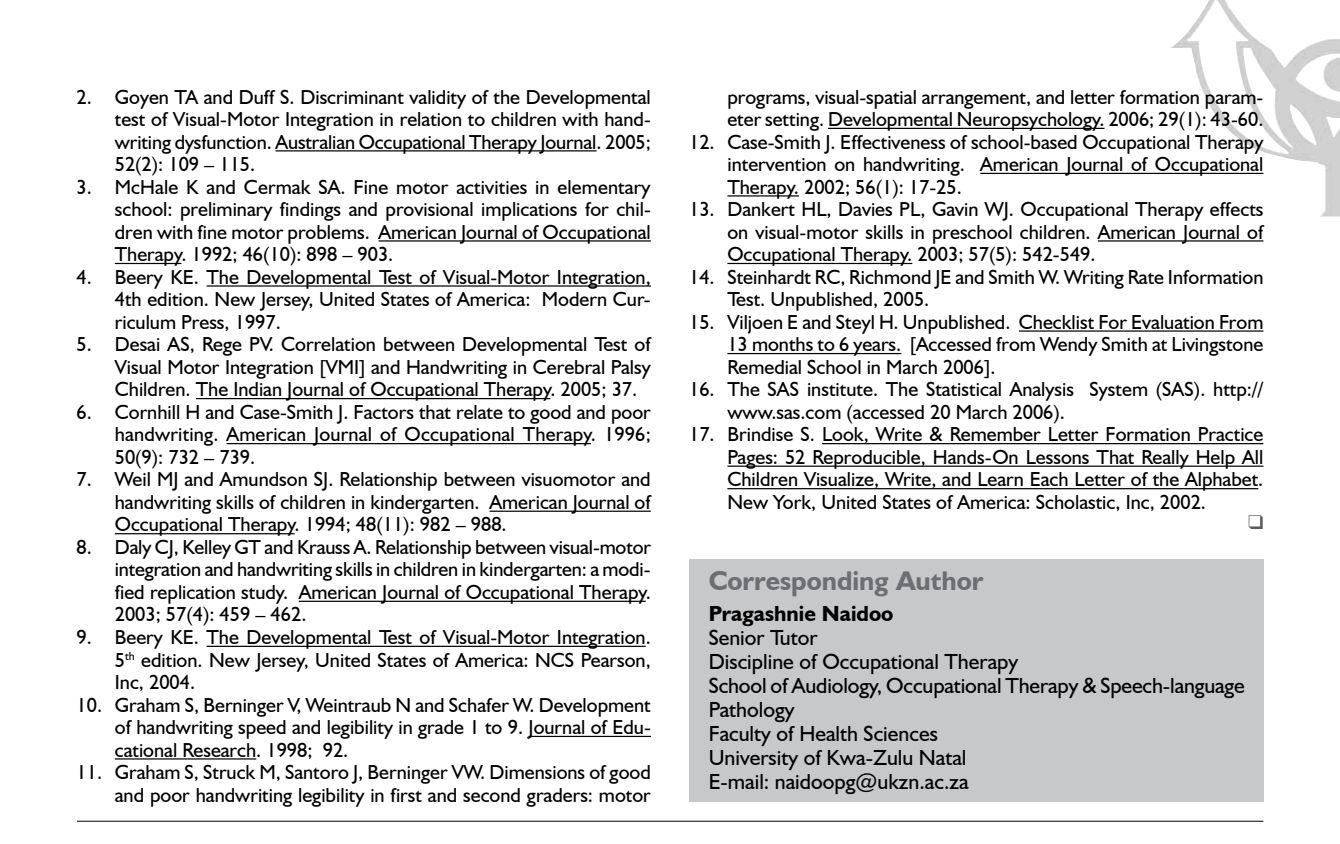
<style>
.page{position:relative;width:1340px;height:844px;background:#fff}
.page>*{position:absolute;margin:0;border:0;box-sizing:border-box;transform-origin:0 0}
.t1{font:700 27px "Humanist 521 BT";color:#6d6e71}
.t2{font:21.82px/24.1px "Humanist 521 BT";color:#000}
.t3{font:700 21.82px "Humanist 521 BT";color:#000}
.t4{font:20.25px/22.5px "Humanist 521 BT";color:#000;text-align:justify}
</style>
<div class="page">
<img style="left:1170px;top:0;width:169px;height:216px">
<hr style="left:275px;top:150px;width:321px;height:1px;background:#000">
<hr style="left:378px;top:240px;width:273px;height:1px;background:#000">
<hr style="left:115px;top:263px;width:66px;height:1px;background:#000">
<hr style="left:206px;top:285px;width:445px;height:1px;background:#000">
<hr style="left:196px;top:398px;width:354px;height:1px;background:#000">
<hr style="left:226px;top:443px;width:365px;height:1px;background:#000">
<hr style="left:489px;top:510px;width:162px;height:1px;background:#000">
<hr style="left:115px;top:533px;width:180px;height:1px;background:#000">
<hr style="left:299px;top:600px;width:346px;height:1px;background:#000">
<hr style="left:206px;top:645px;width:439px;height:1px;background:#000">
<hr style="left:528px;top:735px;width:123px;height:1px;background:#000">
<hr style="left:115px;top:758px;width:141px;height:1px;background:#000">
<hr style="left:828px;top:128px;width:276px;height:1px;background:#000">
<hr style="left:980px;top:173px;width:283px;height:1px;background:#000">
<hr style="left:727px;top:195px;width:72px;height:1px;background:#000">
<hr style="left:1097px;top:240px;width:166px;height:1px;background:#000">
<hr style="left:727px;top:263px;width:185px;height:1px;background:#000">
<hr style="left:1018px;top:330px;width:245px;height:1px;background:#000">
<hr style="left:727px;top:353px;width:174px;height:1px;background:#000">
<hr style="left:822px;top:443px;width:441px;height:1px;background:#000">
<hr style="left:727px;top:465px;width:536px;height:1px;background:#000">
<hr style="left:727px;top:488px;width:531px;height:1px;background:#000">
<div style="left:689px;top:559px;width:574px;height:242px;background:#c7c8ca"></div>
<hr style="left:77px;top:820px;width:1186px;height:1px;background:#000">
<p class="t4" style="left:115px;top:85px;width:537px;text-indent:-38px">2. Goyen TA and Duff S. Discriminant validity of the Developmental test of Visual-Motor Integration in relation to children with hand&shy;writing dysfunction. Australian Occupational Therapy Journal. 2005; 52(2): 109 – 115.</p>
<p class="t4" style="left:115px;top:175px;width:537px;text-indent:-38px">3. McHale K and Cermak SA. Fine motor activities in elementary school: preliminary findings and provisional implications for chil&shy;dren with fine motor problems. American Journal of Occupational Therapy. 1992; 46(10): 898 – 903.</p>
<p class="t4" style="left:115px;top:265px;width:537px;text-indent:-38px">4. Beery KE. The Developmental Test of Visual-Motor Integration, 4th edition. New Jersey, United States of America: Modern Cur&shy;riculum Press, 1997.</p>
<p class="t4" style="left:115px;top:332px;width:537px;text-indent:-38px">5. Desai AS, Rege PV. Correlation between Developmental Test of Visual Motor Integration [VMI] and Handwriting in Cerebral Palsy Children. The Indian Journal of Occupational Therapy. 2005; 37.</p>
<p class="t4" style="left:115px;top:400px;width:537px;text-indent:-38px">6. Cornhill H and Case-Smith J. Factors that relate to good and poor handwriting. American Journal of Occupational Therapy. 1996; 50(9): 732 – 739.</p>
<p class="t4" style="left:115px;top:467px;width:537px;text-indent:-38px">7. Weil MJ and Amundson SJ. Relationship between visuomotor and handwriting skills of children in kindergarten. American Journal of Occupational Therapy. 1994; 48(11): 982 – 988.</p>
<p class="t4" style="left:115px;top:535px;width:537px;text-indent:-38px">8. Daly CJ, Kelley GT and Krauss A. Relationship between visual-motor integration and handwriting skills in children in kindergarten: a modi&shy;fied replication study. American Journal of Occupational Therapy.<br>2003; 57(4): 459 – 462.</p>
<p class="t4" style="left:115px;top:625px;width:537px;text-indent:-38px">9. Beery KE. The Developmental Test of Visual-Motor Integration.<br>5<sup>th</sup> edition. New Jersey, United States of America: NCS Pearson, Inc, 2004.</p>
<p class="t4" style="left:115px;top:692px;width:537px;text-indent:-38px">10. Graham S, Berninger V, Weintraub N and Schafer W. Development of handwriting speed and legibility in grade 1 to 9. Journal of Edu&shy;cational Research. 1998; 92.</p>
<p class="t4" style="left:77px;top:760px;width:576px;text-align:right">11. Graham S, Struck M, Santoro J, Berninger VW. Dimensions of good and poor handwriting legibility in first and second graders: motor</p>
<p class="t4" style="left:727px;top:85px;width:537px">programs, visual-spatial arrangement, and letter formation param&shy;eter setting. Developmental Neuropsychology. 2006; 29(1): 43-60.</p>
<p class="t4" style="left:727px;top:130px;width:537px;text-indent:-38px">12. Case-Smith J. Effectiveness of school-based Occupational Therapy intervention on handwriting. American Journal of Occupational Therapy. 2002; 56(1): 17-25.</p>
<p class="t4" style="left:727px;top:197px;width:537px;text-indent:-38px">13. Dankert HL, Davies PL, Gavin WJ. Occupational Therapy effects on visual-motor skills in preschool children. American Journal of Occupational Therapy. 2003; 57(5): 542-549.</p>
<p class="t4" style="left:727px;top:265px;width:537px;text-indent:-38px">14. Steinhardt RC, Richmond JE and Smith W. Writing Rate Information<br>Test. Unpublished, 2005.</p>
<p class="t4" style="left:727px;top:310px;width:537px;text-indent:-38px">15. Viljoen E and Steyl H. Unpublished. Checklist For Evaluation From 13 months to 6 years. [Accessed from Wendy Smith at Livingstone Remedial School in March 2006].</p>
<p class="t4" style="left:727px;top:377px;width:537px;text-indent:-38px">16. The SAS institute. The Statistical Analysis System (SAS). http:// www.sas.com (accessed 20 March 2006).</p>
<p class="t4" style="left:727px;top:422px;width:537px;text-indent:-38px">17. Brindise S. Look, Write &amp; Remember Letter Formation Practice Pages: 52 Reproducible, Hands-On Lessons That Really Help All Children Visualize, Write, and Learn Each Letter of the Alphabet.<br>New York, United States of America: Scholastic, Inc, 2002.</p>
<h1 class="t1" style="left:708px;top:564px;width:276px">Corresponding Author</h1>
<p class="t3" style="left:708px;top:599px;width:186px">Pragashnie Naidoo</p>
<p class="t2" style="left:708px;top:624px;width:537px">Senior Tutor<br>Discipline of Occupational Therapy<br>School of Audiology, Occupational Therapy &amp; Speech-language<br>Pathology<br>Faculty of Health Sciences<br>University of Kwa-Zulu Natal<br>E-mail: naidoopg@ukzn.ac.za</p>
</div>
